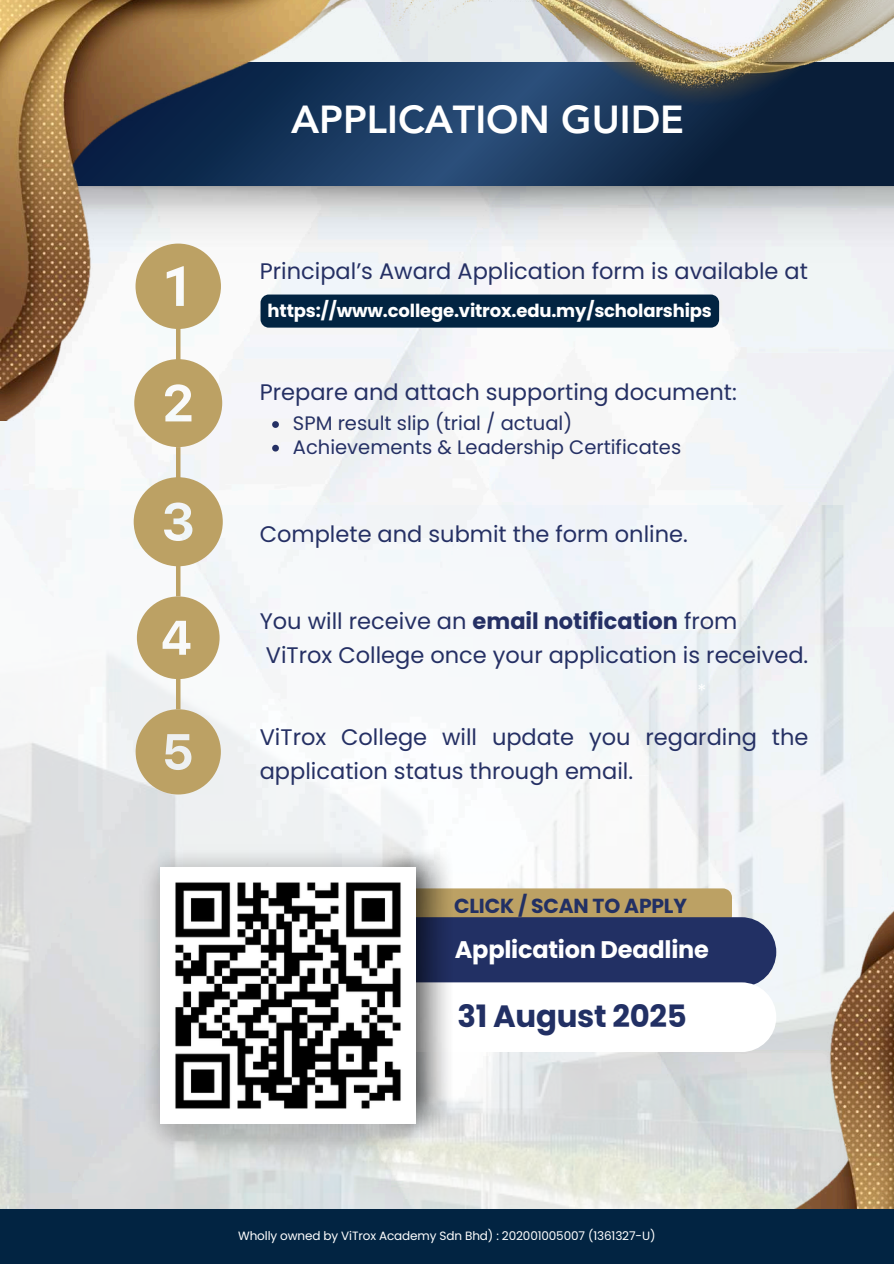
<style>
.page{position:relative;width:894px;height:1264px;background:#fff}
.page>*{position:absolute;margin:0;border:0;box-sizing:border-box;transform-origin:0 0}
.t1{font:800 39px "Avenir LT Pro";color:#fff}
.t2{font:700 30.75px "Poppins";letter-spacing:-.01em;color:#223064}
.t3{font:700 24px "Poppins";letter-spacing:-.01em;color:#fff}
.t4{font:22.5px/33.8px "Poppins";color:#253064}
.t5{font:700 20.25px "Poppins";letter-spacing:-.01em;color:#223064}
.t6{font:19.5px/23.7px "Poppins";color:#253064}
.t7{font:700 18px "Poppins";letter-spacing:-.01em;color:#fff}
.t8{font:18px "Poppins";color:#fff}
.t9{font:12px "Poppins";letter-spacing:-.01em;color:#fff}
.s1{font-weight:700}
</style>
<div class="page">
<img style="left:0;top:262px;width:893px;height:243px">
<img style="left:0;top:505px;width:893px;height:704px">
<svg style="left:453px;top:888px;width:278px;height:29px;background:#bda368"></svg>
<div style="left:369px;top:917px;width:407px;height:69px;background:#223064;border-radius:35px"></div>
<div style="left:369px;top:982px;width:407px;height:70px;background:#fff;border-radius:35px"></div>
<svg style="left:356px;top:110px;width:537px;height:76px;background:#163254"></svg>
<img style="left:439px;top:846px;width:14px;height:289px">
<img style="left:137px;top:844px;width:302px;height:314px">
<img style="left:160px;top:867px;width:256px;height:256px">
<img style="left:555px;top:894px;width:338px;height:315px">
<img style="left:0;top:0;width:356px;height:421px">
<img style="left:287px;top:0;width:606px;height:110px">
<div style="left:0;top:1209px;width:893px;height:54px;background:#022442"></div>
<svg style="left:135px;top:243px;width:86px;height:86px"></svg>
<svg style="left:134px;top:477px;width:88px;height:89px"></svg>
<svg style="left:134px;top:359px;width:88px;height:88px"></svg>
<svg style="left:137px;top:596px;width:82px;height:82px"></svg>
<svg style="left:136px;top:709px;width:85px;height:85px;background:#c9b78c"></svg>
<hr style="left:176px;top:668px;width:4px;height:41px;background:#bca164">
<hr style="left:176px;top:555px;width:4px;height:41px;background:#bca164">
<hr style="left:176px;top:447px;width:4px;height:41px;background:#bca164">
<hr style="left:176px;top:323px;width:4px;height:42px;background:#bca164">
<div style="left:260px;top:294px;width:459px;height:33px;background:#022442"></div>
<svg style="left:272px;top:421px;width:7px;height:7px"></svg>
<svg style="left:272px;top:445px;width:7px;height:6px"></svg>
<h1 class="t1" style="left:291px;top:104px;width:394px">APPLICATION GUIDE</h1>
<p class="t4" style="left:260px;top:254px;width:549px">Principal’s Award Application form is available at</p>
<p class="t7" style="left:267px;top:298px;width:445px">https://www.college.vitrox.edu.my/scholarships</p>
<p class="t4" style="left:260px;top:375px;width:478px">Prepare and attach supporting document:</p>
<p class="t6" style="left:293px;top:411px;width:390px">SPM result slip (trial / actual)<br>Achievements &amp; Leadership Certificates</p>
<p class="t4" style="left:260px;top:517px;width:429px">Complete and submit the form online.</p>
<p class="t4" style="left:260px;top:604px;width:550px">You will receive an <span class="s1">email notification</span> from<br>ViTrox College once your application is received.</p>
<p class="t8" style="left:697px;top:678px;width:10px">*</p>
<p class="t4" style="left:260px;top:720px;width:550px">ViTrox College will update you regarding the application status through email.</p>
<p class="t5" style="left:454px;top:891px;width:234px">CLICK / SCAN TO APPLY</p>
<p class="t3" style="left:454px;top:932px;width:255px">Application Deadline</p>
<h2 class="t2" style="left:457px;top:994px;width:231px">31 August 2025</h2>
<p class="t9" style="left:238px;top:1226px;width:418px">Wholly owned by ViTrox Academy Sdn Bhd) : 202001005007 (1361327-U)</p>
</div>
